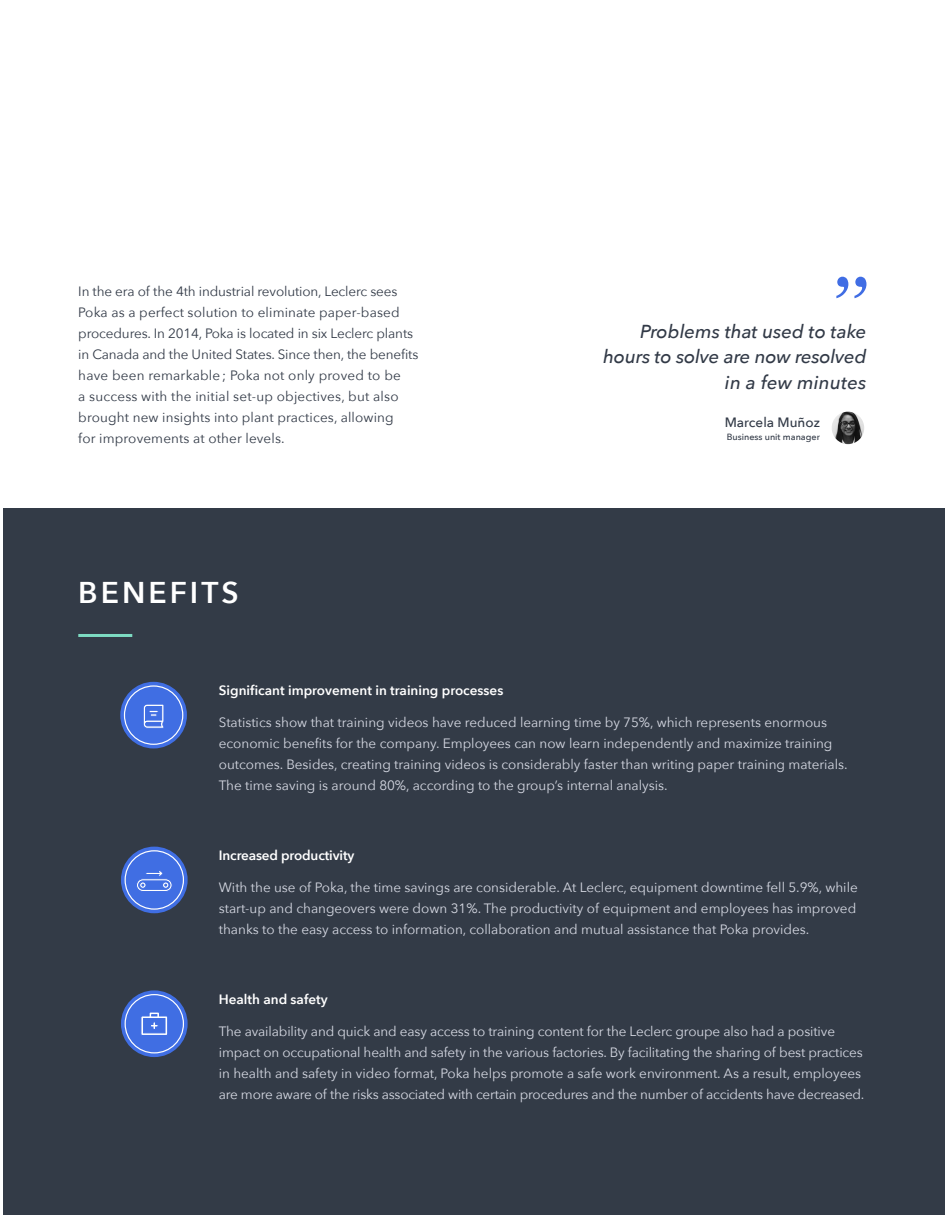
<style>
.page{position:relative;width:945px;height:1215px;background:#fff}
.page>*{position:absolute;margin:0;border:0;box-sizing:border-box;transform-origin:0 0}
.t1{font:75px "Copperplate";color:#406de4}
.t2{font:600 30px "Avenir Next";letter-spacing:.1em;color:#fff}
.t3{font:italic 500 18.75px/25.5px "Avenir Next";letter-spacing:-.01em;color:#323a47;text-align:right}
.t4{font:13.5px/21px "Avenir Next";color:#d6d9e3}
.t5{font:13.5px/21px "Avenir Next";letter-spacing:.01em;color:#323a47}
.t6{font:600 13.5px "Avenir Next";color:#fff}
.t7{font:500 13.5px "Avenir Next";color:#323a47}
.t8{font:500 9px "Avenir Next";color:#323a47}
</style>
<div class="page">
<div style="left:3px;top:508px;width:942px;height:707px;background:#333b47"></div>
<hr style="left:78px;top:634px;width:54px;height:3px;background:#7ddbc2">
<div style="left:120px;top:682px;width:67px;height:66px;background:#406ee3;border-radius:50%"></div>
<div style="left:124px;top:685px;width:59px;height:60px;border:1px solid #fff;border-radius:50%"></div>
<svg style="left:143px;top:704px;width:21px;height:25px"></svg>
<img style="left:832px;top:412px;width:32px;height:32px;border-radius:16px">
<div style="left:121px;top:990px;width:67px;height:67px;background:#406ee3;border-radius:50%"></div>
<div style="left:125px;top:994px;width:59px;height:59px;border:1px solid #fff;border-radius:50%"></div>
<svg style="left:141px;top:1012px;width:27px;height:23px"></svg>
<div style="left:121px;top:847px;width:67px;height:66px;background:#406ee3;border-radius:50%"></div>
<div style="left:125px;top:850px;width:59px;height:60px;border:1px solid #fff;border-radius:50%"></div>
<svg style="left:137px;top:871px;width:35px;height:20px"></svg>
<p class="t5" style="left:78px;top:280px;width:342px">In the era of the 4th industrial revolution, Leclerc sees Poka as a perfect solution to eliminate paper-based procedures. In 2014, Poka is located in six Leclerc plants in Canada and the United States. Since then, the benefits have been remarkable ; Poka not only proved to be<br>a success with the initial set-up objectives, but also brought new insights into plant practices, allowing<br>for improvements at other levels.</p>
<h2 class="t2" style="left:78px;top:567px;width:162px">BENEFITS</h2>
<h1 class="t1" style="left:833px;top:248px;width:39px">ˮ</h1>
<h3 class="t3" style="left:603px;top:318px;width:265px">Problems that used to take hours to solve are now resolved in a few minutes</h3>
<p class="t7" style="left:725px;top:411px;width:97px">Marcela Muñoz</p>
<p class="t8" style="left:727px;top:430px;width:95px">Business unit manager</p>
<p class="t6" style="left:219px;top:679px;width:286px">Significant improvement in training processes</p>
<p class="t4" style="left:219px;top:711px;width:630px">Statistics show that training videos have reduced learning time by 75%, which represents enormous economic benefits for the company. Employees can now learn independently and maximize training outcomes. Besides, creating training videos is considerably faster than writing paper training materials.<br>The time saving is around 80%, according to the group’s internal analysis.</p>
<p class="t6" style="left:219px;top:844px;width:137px">Increased productivity</p>
<p class="t4" style="left:219px;top:876px;width:640px;text-align:justify">With the use of Poka, the time savings are considerable. At Leclerc, equipment downtime fell 5.9%, while start-up and changeovers were down 31%. The productivity of equipment and employees has improved thanks to the easy access to information, collaboration and mutual assistance that Poka provides.</p>
<p class="t6" style="left:219px;top:988px;width:110px">Health and safety</p>
<p class="t4" style="left:219px;top:1020px;width:647px">The availability and quick and easy access to training content for the Leclerc groupe also had a positive impact on occupational health and safety in the various factories. By facilitating the sharing of best practices in health and safety in video format, Poka helps promote a safe work environment. As a result, employees are more aware of the risks associated with certain procedures and the number of accidents have decreased.</p>
</div>
